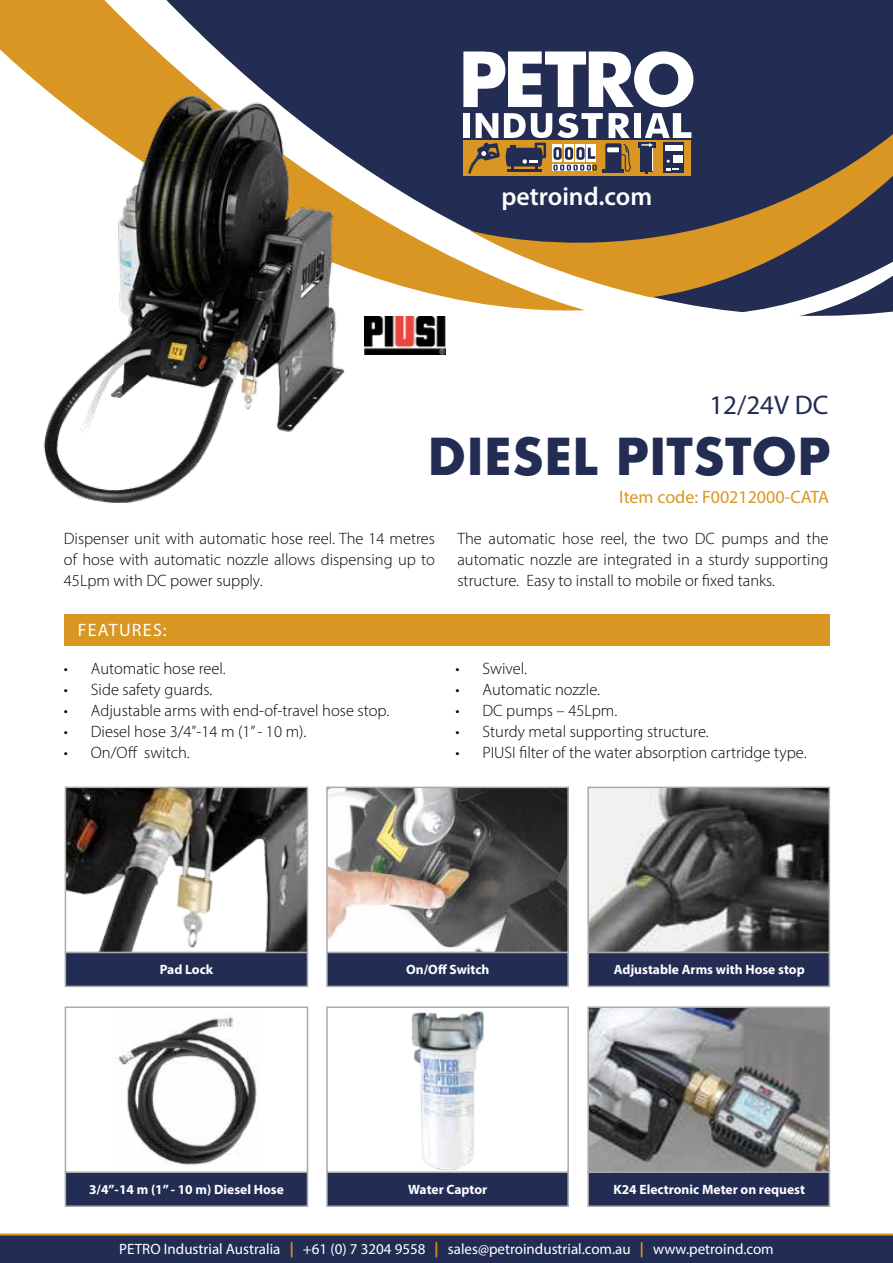
<style>
.page{position:relative;width:893px;height:1263px;background:#fff}
.page>*{position:absolute;margin:0;border:0;box-sizing:border-box;transform-origin:0 0}
.t1{font:700 77.55px "Futura BT";color:#fff}
.t2{font:700 49.5px "Futura";color:#232c53}
.t3{font:27px "Myriad Pro";color:#232c53}
.t4{font:600 25.8px "Myriad Pro";color:#fff}
.t5{font:18px "Myriad Pro";color:#d99623}
.t6{font:18px "Myriad Pro";letter-spacing:.07em;color:#fff}
.t7{font:300 16.5px/21px "Myriad Pro";color:#000;text-align:justify}
.t8{font:15px "Myriad Pro";color:#fff}
.t9{font:700 13.5px "Myriad Pro";color:#fff}
.s1{font-size:77.7px}
.s2{font-size:74.4px}
.s3{font-family:"Helvetica Neue";font-weight:700;color:#d99623}
</style>
<div class="page">
<svg style="left:364px;top:0;width:529px;height:355px;fill:#232c53"></svg>
<svg style="left:0;top:0;width:585px;height:321px;fill:#232c53"></svg>
<svg style="left:470px;top:116px;width:423px;height:182px;background:#6f5e4f"></svg>
<svg style="left:742px;top:249px;width:151px;height:73px"></svg>
<div style="left:463px;top:113px;width:7px;height:25px;background:#fff"></div>
<div style="left:634px;top:113px;width:7px;height:25px;background:#fff"></div>
<div style="left:463px;top:140px;width:228px;height:35px;background:#d99623"></div>
<div style="left:640px;top:147px;width:13px;height:25px;background:#232c53"></div>
<div style="left:638px;top:142px;width:18px;height:5px;background:#232c53"></div>
<svg style="left:641px;top:113px;width:50px;height:60px"></svg>
<svg style="left:468px;top:113px;width:163px;height:61px"></svg>
<img style="left:36px;top:81px;width:319px;height:422px">
<div style="left:64px;top:615px;width:765px;height:31px;background:#d99623"></div>
<div style="left:65px;top:952px;width:243px;height:35px;background:#232c53;border:2px solid #aaa"></div>
<img style="left:68px;top:790px;width:237px;height:160px">
<div style="left:65px;top:787px;width:243px;height:166px;border:2px solid #aaa"></div>
<div style="left:326px;top:952px;width:243px;height:35px;background:#232c53;border:2px solid #aaa"></div>
<img style="left:329px;top:790px;width:237px;height:160px">
<div style="left:326px;top:787px;width:243px;height:166px;border:2px solid #aaa"></div>
<div style="left:587px;top:952px;width:243px;height:35px;background:#232c53;border:2px solid #aaa"></div>
<img style="left:590px;top:790px;width:237px;height:160px">
<div style="left:587px;top:787px;width:243px;height:166px;border:2px solid #aaa"></div>
<div style="left:65px;top:1171px;width:243px;height:36px;background:#232c53;border:2px solid #aaa"></div>
<img style="left:118px;top:1011px;width:139px;height:154px">
<div style="left:65px;top:1006px;width:243px;height:167px;border:2px solid #aaa"></div>
<div style="left:326px;top:1171px;width:243px;height:36px;background:#232c53;border:2px solid #aaa"></div>
<img style="left:412px;top:1011px;width:72px;height:159px">
<div style="left:326px;top:1006px;width:243px;height:167px;border:2px solid #aaa"></div>
<div style="left:587px;top:1171px;width:243px;height:36px;background:#232c53;border:2px solid #aaa"></div>
<img style="left:590px;top:1009px;width:237px;height:161px">
<div style="left:587px;top:1006px;width:243px;height:167px;border:2px solid #aaa"></div>
<img style="left:364px;top:317px;width:81px;height:37px">
<div style="left:0;top:1234px;width:893px;height:29px;background:#232c53"></div>
<hr style="left:0;top:1233px;width:893px;height:2px;background:#d99623">
<h1 class="t1" style="left:457px;top:32px;width:241px"><span class="s1">P</span>ETR<span class="s2">O</span></h1>
<h3 class="t4" style="left:501px;top:180px;width:152px">petroind.com</h3>
<h3 class="t3" style="left:709px;top:389px;width:121px">12/24V DC</h3>
<h2 class="t2" style="left:427px;top:421px;width:405px">DIESEL PITSTOP</h2>
<p class="t5" style="left:619px;top:486px;width:212px">Item code: F00212000-CATA</p>
<p class="t7" style="left:64px;top:527px;width:373px">Dispenser unit with automatic hose reel. The 14 metres of hose with automatic nozzle allows dispensing up to 45Lpm with DC power supply.</p>
<p class="t7" style="left:457px;top:527px;width:373px">The automatic hose reel, the two DC pumps and the automatic nozzle are integrated in a sturdy supporting structure. Easy to install to mobile or fixed tanks.</p>
<p class="t6" style="left:78px;top:619px;width:90px">FEATURES:</p>
<p class="t7" style="left:64px;top:658px;width:163px">• Automatic hose reel.</p>
<p class="t7" style="left:64px;top:679px;width:150px">• Side safety guards.</p>
<p class="t7" style="left:64px;top:700px;width:327px">• Adjustable arms with end-of-travel hose stop.</p>
<p class="t7" style="left:64px;top:721px;width:244px">• Diesel hose 3/4”-14 m (1” - 10 m).</p>
<p class="t7" style="left:64px;top:742px;width:127px">• On/Off switch.</p>
<p class="t7" style="left:456px;top:658px;width:73px">• Swivel.</p>
<p class="t7" style="left:456px;top:679px;width:146px">• Automatic nozzle.</p>
<p class="t7" style="left:456px;top:700px;width:163px">• DC pumps – 45Lpm.</p>
<p class="t7" style="left:456px;top:721px;width:255px">• Sturdy metal supporting structure.</p>
<p class="t7" style="left:456px;top:742px;width:352px">• PIUSI filter of the water absorption cartridge type.</p>
<p class="t9" style="left:160px;top:960px;width:55px">Pad Lock</p>
<p class="t9" style="left:406px;top:960px;width:85px">On/Off Switch</p>
<p class="t9" style="left:614px;top:960px;width:193px">Adjustable Arms with Hose stop</p>
<p class="t9" style="left:89px;top:1180px;width:196px">3/4”-14 m (1” - 10 m) Diesel Hose</p>
<p class="t9" style="left:408px;top:1180px;width:81px">Water Captor</p>
<p class="t9" style="left:613px;top:1180px;width:193px">K24 Electronic Meter on request</p>
<p class="t8" style="left:119px;top:1239px;width:656px">PETRO Industrial Australia <span class="s3">|</span> +61 (0) 7 3204 9558 <span class="s3">|</span> sales@petroindustrial.com.au <span class="s3">|</span> www.petroind.com</p>
</div>
